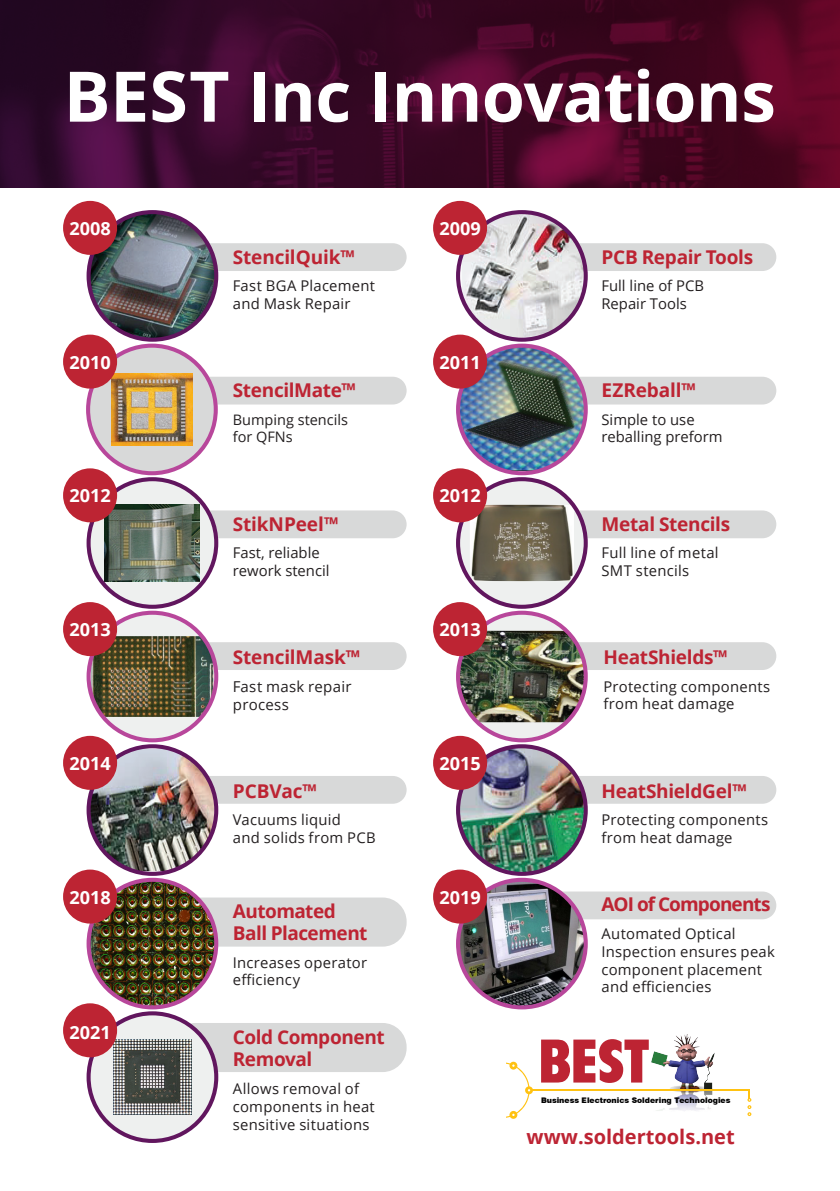
<style>
.page{position:relative;width:840px;height:1191px;background:#fff}
.page>*{position:absolute;margin:0;border:0;box-sizing:border-box;transform-origin:0 0}
.t1{font:700 69.8px "Open Sans";letter-spacing:-.015em;color:#fff}
.t2{font:700 20px "Open Sans";color:#bd2433}
.t3{font:700 19px/22px "Open Sans";letter-spacing:-.015em;color:#bd2433}
.t4{font:700 19px "Open Sans";letter-spacing:-.045em;color:#bd2433}
.t5{font:700 18.2px "Open Sans";color:#fff}
.t6{font:15px/18px "Open Sans";letter-spacing:.015em;color:#231f20}
.t7{font:14.8px/17.8px "Open Sans";letter-spacing:.015em;color:#231f20}
.t8{font:14.4px/17.4px "Open Sans";color:#231f20}
.t9{font:900 7.6px "Swiss 721 BT";color:#000}
</style>
<div class="page">
<div style="left:194px;top:243px;width:212px;height:28px;background:#d8d9d9;border-radius:14px"></div>
<div style="left:194px;top:377px;width:212px;height:27px;background:#d8d9d9;border-radius:14px"></div>
<div style="left:194px;top:510px;width:212px;height:28px;background:#d8d9d9;border-radius:14px"></div>
<div style="left:194px;top:642px;width:212px;height:28px;background:#d8d9d9;border-radius:14px"></div>
<div style="left:194px;top:776px;width:212px;height:27px;background:#d8d9d9;border-radius:14px"></div>
<div style="left:171px;top:897px;width:235px;height:49px;background:#d8d9d9;border-radius:24px"></div>
<div style="left:171px;top:1023px;width:235px;height:49px;background:#d8d9d9;border-radius:24px"></div>
<div style="left:564px;top:243px;width:211px;height:28px;background:#d8d9d9;border-radius:14px"></div>
<div style="left:564px;top:377px;width:211px;height:27px;background:#d8d9d9;border-radius:14px"></div>
<div style="left:564px;top:510px;width:211px;height:28px;background:#d8d9d9;border-radius:14px"></div>
<div style="left:564px;top:642px;width:211px;height:28px;background:#d8d9d9;border-radius:14px"></div>
<div style="left:564px;top:776px;width:211px;height:27px;background:#d8d9d9;border-radius:14px"></div>
<div style="left:546px;top:891px;width:229px;height:28px;background:#d8d9d9;border-radius:14px"></div>
<img style="left:0;top:0;width:839px;height:187px">
<img style="left:651px;top:1034px;width:63px;height:77px">
<hr style="left:531px;top:1089px;width:128px;height:1px;background:#ffc212">
<hr style="left:584px;top:1089px;width:165px;height:1px;background:#ffc212">
<svg style="left:541px;top:1039px;width:107px;height:44px"></svg>
<svg style="left:506px;top:1061px;width:26px;height:57px"></svg>
<svg style="left:747px;top:1089px;width:4px;height:27px"></svg>
<img style="left:88px;top:212px;width:128px;height:128px;border-radius:64px">
<div style="left:86px;top:210px;width:132px;height:132px;border:4px solid #61165e;border-radius:50%"></div>
<div style="left:88px;top:479px;width:128px;height:128px;background:#eef0ef;border-radius:50%"></div>
<img style="left:105px;top:504px;width:95px;height:78px">
<div style="left:86px;top:477px;width:132px;height:132px;border:4px solid #61165e;border-radius:50%"></div>
<div style="left:88px;top:613px;width:128px;height:127px;background:#eef0ef;border-radius:50%"></div>
<img style="left:92px;top:636px;width:121px;height:81px">
<div style="left:86px;top:610px;width:132px;height:132px;border:4px solid #b8479b;border-radius:50%"></div>
<img style="left:91px;top:749px;width:125px;height:122px">
<div style="left:86px;top:744px;width:132px;height:132px;border:4px solid #61165e;border-radius:50%"></div>
<img style="left:91px;top:882px;width:125px;height:125px">
<div style="left:86px;top:877px;width:132px;height:132px;border:4px solid #b8479b;border-radius:50%"></div>
<img style="left:461px;top:214px;width:124px;height:123px">
<div style="left:456px;top:210px;width:131px;height:132px;border:4px solid #61165e;border-radius:50%"></div>
<div style="left:88px;top:346px;width:128px;height:127px;background:#d8d9d9;border-radius:50%"></div>
<img style="left:112px;top:374px;width:80px;height:71px">
<div style="left:86px;top:344px;width:132px;height:131px;border:4px solid #b8479b;border-radius:50%"></div>
<svg style="left:458px;top:479px;width:127px;height:128px;background:#e0dae0"></svg>
<img style="left:469px;top:505px;width:104px;height:76px">
<div style="left:456px;top:477px;width:131px;height:132px;border:4px solid #61165e;border-radius:50%"></div>
<svg style="left:458px;top:613px;width:127px;height:127px;background:#e5dbe3"></svg>
<img style="left:458px;top:631px;width:127px;height:91px">
<div style="left:456px;top:610px;width:131px;height:132px;border:4px solid #b8479b;border-radius:50%"></div>
<img style="left:459px;top:748px;width:126px;height:126px">
<div style="left:456px;top:744px;width:131px;height:132px;border:4px solid #61165e;border-radius:50%"></div>
<img style="left:458px;top:879px;width:127px;height:128px;border-radius:64px">
<div style="left:456px;top:877px;width:131px;height:132px;border:4px solid #b8479b;border-radius:50%"></div>
<div style="left:88px;top:1013px;width:128px;height:128px;background:#eef0ef;border-radius:50%"></div>
<img style="left:113px;top:1039px;width:78px;height:76px">
<div style="left:86px;top:1011px;width:132px;height:132px;border:4px solid #61165e;border-radius:50%"></div>
<div style="left:63px;top:201px;width:54px;height:54px;background:#bd2433;border-radius:50%"></div>
<img style="left:458px;top:347px;width:127px;height:124px">
<div style="left:456px;top:344px;width:131px;height:131px;border:4px solid #b8479b;border-radius:50%"></div>
<div style="left:433px;top:334px;width:54px;height:54px;background:#bd2433;border-radius:50%"></div>
<div style="left:63px;top:468px;width:54px;height:54px;background:#bd2433;border-radius:50%"></div>
<div style="left:63px;top:602px;width:54px;height:54px;background:#bd2433;border-radius:50%"></div>
<div style="left:63px;top:736px;width:54px;height:54px;background:#bd2433;border-radius:50%"></div>
<div style="left:63px;top:869px;width:54px;height:54px;background:#bd2433;border-radius:50%"></div>
<div style="left:433px;top:201px;width:54px;height:54px;background:#bd2433;border-radius:50%"></div>
<div style="left:433px;top:468px;width:54px;height:54px;background:#bd2433;border-radius:50%"></div>
<div style="left:433px;top:602px;width:54px;height:54px;background:#bd2433;border-radius:50%"></div>
<div style="left:433px;top:736px;width:54px;height:54px;background:#bd2433;border-radius:50%"></div>
<div style="left:433px;top:869px;width:54px;height:54px;background:#bd2433;border-radius:50%"></div>
<div style="left:63px;top:1003px;width:54px;height:54px;background:#bd2433;border-radius:50%"></div>
<div style="left:63px;top:334px;width:54px;height:54px;background:#bd2433;border-radius:50%"></div>
<p class="t1" style="left:64px;top:47px;width:713px">BEST Inc Innovations</p>
<p class="t5" style="left:69px;top:215px;width:43px">2008</p>
<p class="t5" style="left:439px;top:215px;width:43px">2009</p>
<p class="t3" style="left:233px;top:245px;width:123px">StencilQuik™</p>
<p class="t7" style="left:233px;top:276px;width:144px">Fast BGA Placement and Mask Repair</p>
<p class="t3" style="left:601px;top:245px;width:153px">PCB Repair Tools</p>
<p class="t7" style="left:601px;top:276px;width:104px">Full line of PCB<br>Repair Tools</p>
<p class="t5" style="left:69px;top:349px;width:43px">2010</p>
<p class="t5" style="left:439px;top:349px;width:43px">2011</p>
<p class="t3" style="left:233px;top:379px;width:124px">StencilMate™</p>
<p class="t8" style="left:233px;top:410px;width:117px">Bumping stencils for QFNs</p>
<p class="t3" style="left:601px;top:379px;width:96px">EZReball™</p>
<p class="t7" style="left:601px;top:410px;width:123px">Simple to use reballing preform</p>
<p class="t5" style="left:69px;top:483px;width:43px">2012</p>
<p class="t5" style="left:439px;top:483px;width:43px">2012</p>
<p class="t3" style="left:233px;top:512px;width:107px">StikNPeel™</p>
<p class="t7" style="left:233px;top:543px;width:98px">Fast, reliable rework stencil</p>
<p class="t3" style="left:601px;top:512px;width:130px">Metal Stencils</p>
<p class="t7" style="left:601px;top:543px;width:119px">Full line of metal<br>SMT stencils</p>
<p class="t5" style="left:69px;top:616px;width:43px">2013</p>
<p class="t5" style="left:439px;top:616px;width:43px">2013</p>
<p class="t3" style="left:233px;top:645px;width:129px">StencilMask™</p>
<p class="t6" style="left:233px;top:677px;width:120px">Fast mask repair process</p>
<p class="t3" style="left:603px;top:646px;width:125px">HeatShields™</p>
<p class="t7" style="left:603px;top:677px;width:168px">Protecting components from heat damage</p>
<p class="t5" style="left:69px;top:750px;width:43px">2014</p>
<p class="t5" style="left:439px;top:750px;width:43px">2015</p>
<p class="t3" style="left:233px;top:779px;width:85px">PCBVac™</p>
<p class="t7" style="left:233px;top:810px;width:144px">Vacuums liquid<br>and solids from PCB</p>
<p class="t3" style="left:601px;top:779px;width:146px">HeatShieldGel™</p>
<p class="t7" style="left:601px;top:810px;width:168px">Protecting components from heat damage</p>
<p class="t5" style="left:69px;top:884px;width:43px">2018</p>
<p class="t3" style="left:233px;top:899px;width:136px">Automated<br>Ball Placement</p>
<p class="t7" style="left:233px;top:953px;width:136px">Increases operator efficiency</p>
<p class="t5" style="left:439px;top:884px;width:43px">2019</p>
<p class="t4" style="left:601px;top:891px;width:170px">AOI of Components</p>
<p class="t7" style="left:601px;top:924px;width:175px">Automated Optical<br>Inspection ensures peak component placement and efficiencies</p>
<p class="t5" style="left:69px;top:1019px;width:43px">2021</p>
<p class="t3" style="left:233px;top:1026px;width:153px">Cold Component<br>Removal</p>
<p class="t7" style="left:233px;top:1079px;width:143px">Allows removal of components in heat sensitive situations</p>
<p class="t9" style="left:541px;top:1096px;width:191px">Business Electronics Soldering Technologies</p>
<p class="t2" style="left:526px;top:1122px;width:209px">www.soldertools.net</p>
</div>
